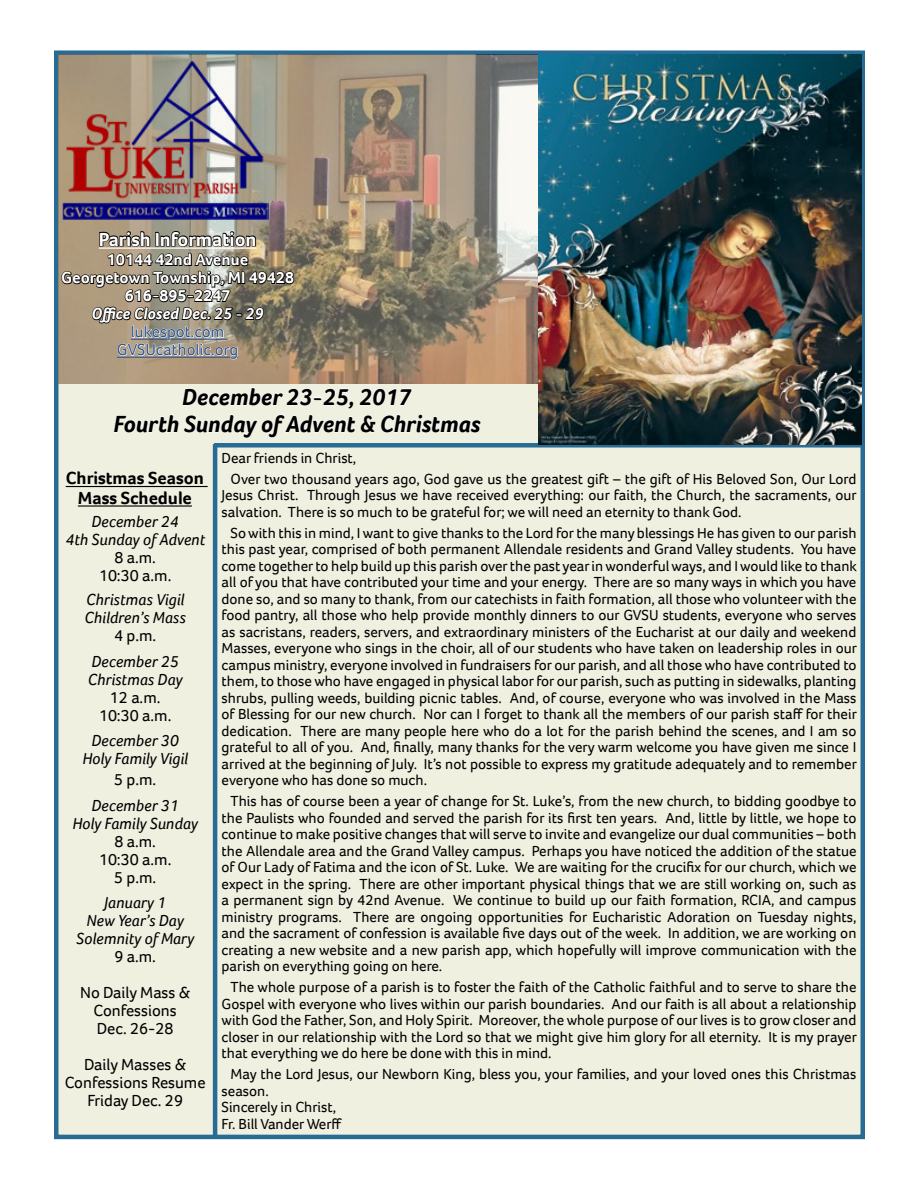
<style>
.page{position:relative;width:918px;height:1188px;background:#fff}
.page>*{position:absolute;margin:0;border:0;box-sizing:border-box;transform-origin:0 0}
.t1{font:italic 700 24px/27px "Foco";color:#000;text-align:center}
.t2{font:700 19.5px "Foco";color:#fff}
.t3{font:700 18px/19.5px "Foco";color:#000;text-align:center}
.t4{font:italic 16.5px/18px "Foco";color:#000;text-align:center}
.t5{font:16.5px/18px "Foco";color:#000;text-align:center}
.t6{font:700 16.5px/18px "Foco";color:#fff;text-align:center}
.t7{font:16.5px/18px "Foco";color:#31558a;text-align:center}
.t8{font:italic 700 16.5px "Foco";letter-spacing:-.005em;color:#fff}
.t9{font:15px/16.5px "Foco";color:#000}
</style>
<div class="page">
<div style="left:54px;top:50px;width:811px;height:1089px;background:#eff0e0;border:4px solid #286b95"></div>
<hr style="left:213px;top:444px;width:4px;height:694px;background:#286b95">
<svg style="left:214px;top:443px;width:650px;height:5px;background:#3b7191"></svg>
<img style="left:58px;top:55px;width:481px;height:328px">
<img style="left:539px;top:54px;width:323px;height:390px">
<img style="left:62px;top:59px;width:206px;height:161px">
<svg style="left:60px;top:230px;width:235px;height:130px;background:#857b6a"></svg>
<svg style="left:113px;top:380px;width:369px;height:58px"></svg>
<hr style="left:66px;top:486px;width:142px;height:1px;background:#000">
<hr style="left:78px;top:505px;width:114px;height:2px;background:#000">
<h2 class="t2" style="left:99px;top:226px;width:159px">Parish Information</h2>
<p class="t6" style="left:61px;top:250px;width:234px">10144 42nd Avenue<br>Georgetown Township, MI 49428<br>616-895-2247</p>
<p class="t8" style="left:92px;top:303px;width:174px">Office Closed Dec. 25 - 29</p>
<p class="t7" style="left:117px;top:322px;width:123px">lukespot.com<br>GVSUcatholic.org</p>
<h1 class="t1" style="left:113px;top:383px;width:369px">December 23-25, 2017<br>Fourth Sunday of Advent &amp; Christmas</h1>
<p class="t3" style="left:66px;top:468px;width:140px">Christmas Season<br>Mass Schedule</p>
<p class="t4" style="left:65px;top:512px;width:141px">December 24<br>4th Sunday of Advent</p>
<p class="t5" style="left:99px;top:548px;width:74px">8 a.m.<br>10:30 a.m.</p>
<p class="t4" style="left:85px;top:590px;width:103px;text-align:left">Christmas Vigil<br>Children’s Mass</p>
<p class="t5" style="left:114px;top:626px;width:44px">4 p.m.</p>
<p class="t4" style="left:88px;top:652px;width:97px;text-align:left">December 25<br>Christmas Day</p>
<p class="t5" style="left:99px;top:688px;width:74px">12 a.m.<br>10:30 a.m.</p>
<p class="t4" style="left:82px;top:731px;width:107px">December 30<br>Holy Family Vigil</p>
<p class="t5" style="left:114px;top:770px;width:44px">5 p.m.</p>
<p class="t4" style="left:72px;top:796px;width:127px">December 31<br>Holy Family Sunday</p>
<p class="t5" style="left:99px;top:832px;width:74px">8 a.m.<br>10:30 a.m.<br>5 p.m.</p>
<p class="t4" style="left:76px;top:893px;width:119px">January 1<br>New Year’s Day<br>Solemnity of Mary</p>
<p class="t5" style="left:80px;top:938px;width:112px;line-height:36px">9 a.m.<br>No Daily Mass &amp;</p>
<p class="t5" style="left:94px;top:1001px;width:85px;text-align:left">Confessions<br>Dec. 26-28</p>
<p class="t5" style="left:65px;top:1055px;width:142px">Daily Masses &amp;<br>Confessions Resume<br>Friday Dec. 29</p>
<p class="t9" style="left:231px;top:447px;width:627px;line-height:21px;text-indent:-9px">Dear friends in Christ,<br>Over two thousand years ago, God gave us the greatest gift – the gift of His Beloved Son, Our Lord</p>
<p class="t9" style="left:222px;top:487px;width:637px">Jesus Christ. Through Jesus we have received everything: our faith, the Church, the sacraments, our salvation. There is so much to be grateful for; we will need an eternity to thank God.</p>
<p class="t9" style="left:222px;top:524px;width:637px;text-align:justify;text-indent:9px">So with this in mind, I want to give thanks to the Lord for the many blessings He has given to our parish this past year, comprised of both permanent Allendale residents and Grand Valley students. You have come together to help build up this parish over the past year in wonderful ways, and I would like to thank all of you that have contributed your time and your energy. There are so many ways in which you have done so, and so many to thank, from our catechists in faith formation, all those who volunteer with the food pantry, all those who help provide monthly dinners to our GVSU students, everyone who serves as sacristans, readers, servers, and extraordinary ministers of the Eucharist at our daily and weekend Masses, everyone who sings in the choir, all of our students who have taken on leadership roles in our campus ministry, everyone involved in fundraisers for our parish, and all those who have contributed to them, to those who have engaged in physical labor for our parish, such as putting in sidewalks, planting shrubs, pulling weeds, building picnic tables. And, of course, everyone who was involved in the Mass of Blessing for our new church. Nor can I forget to thank all the members of our parish staff for their dedication. There are many people here who do a lot for the parish behind the scenes, and I am so grateful to all of you. And, finally, many thanks for the very warm welcome you have given me since I arrived at the beginning of July. It’s not possible to express my gratitude adequately and to remember everyone who has done so much.</p>
<p class="t9" style="left:222px;top:793px;width:636px;text-align:justify;text-indent:9px">This has of course been a year of change for St. Luke’s, from the new church, to bidding goodbye to the Paulists who founded and served the parish for its first ten years. And, little by little, we hope to continue to make positive changes that will serve to invite and evangelize our dual communities – both the Allendale area and the Grand Valley campus. Perhaps you have noticed the addition of the statue of Our Lady of Fatima and the icon of St. Luke. We are waiting for the crucifix for our church, which we expect in the spring. There are other important physical things that we are still working on, such as a permanent sign by 42nd Avenue. We continue to build up our faith formation, RCIA, and campus ministry programs. There are ongoing opportunities for Eucharistic Adoration on Tuesday nights, and the sacrament of confession is available five days out of the week. In addition, we are working on creating a new website and a new parish app, which hopefully will improve communication with the parish on everything going on here.</p>
<p class="t9" style="left:222px;top:979px;width:637px;text-align:justify;text-indent:9px">The whole purpose of a parish is to foster the faith of the Catholic faithful and to serve to share the Gospel with everyone who lives within our parish boundaries. And our faith is all about a relationship with God the Father, Son, and Holy Spirit. Moreover, the whole purpose of our lives is to grow closer and closer in our relationship with the Lord so that we might give him glory for all eternity. It is my prayer that everything we do here be done with this in mind.</p>
<p class="t9" style="left:222px;top:1066px;width:636px;text-indent:9px">May the Lord Jesus, our Newborn King, bless you, your families, and your loved ones this Christmas season.<br>Sincerely in Christ,<br>Fr. Bill Vander Werff</p>
</div>
